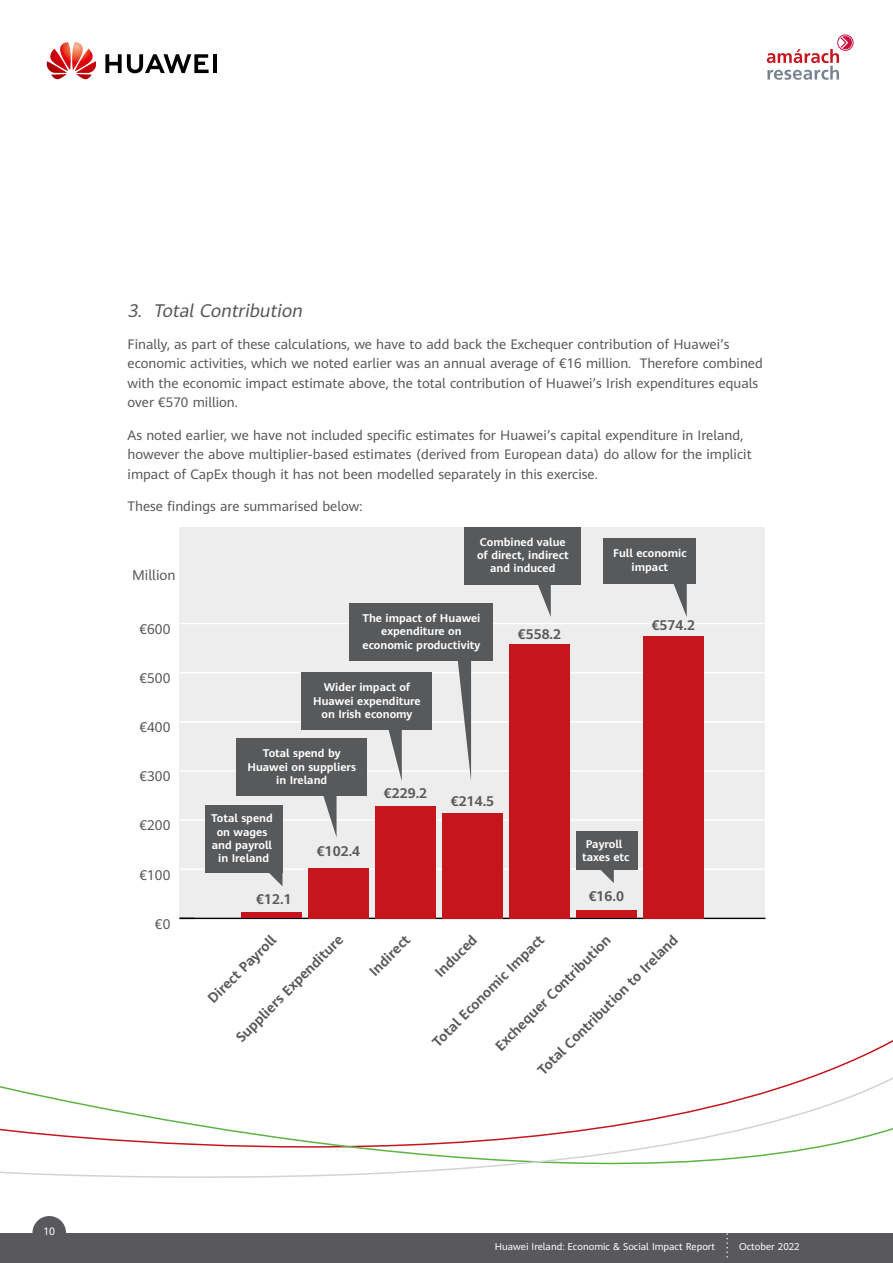
<style>
.page{position:relative;width:893px;height:1263px;background:#fff}
.page>*{position:absolute;margin:0;border:0;box-sizing:border-box;transform-origin:0 0}
.t1{font:italic 18px "Huawei Sans";color:#58595b}
.t2{font:700 13.8px "Huawei Sans";color:#58595b}
.t3{font:13.8px "Huawei Sans";color:#58595b}
.t4{font:13.5px/19.5px "Huawei Sans";color:#58595b}
.t5{font:700 11.1px/13.2px "Huawei Sans";color:#fff;text-align:center}
.t6{font:10.5px "Huawei Sans";color:#fff}
.t7{font:9.75px "Huawei Sans";color:#fff}
</style>
<div class="page">
<div style="left:837px;top:35px;width:16px;height:16px;border:1px solid #c80f3f;border-radius:50%"></div>
<svg style="left:767px;top:36px;width:85px;height:44px"></svg>
<hr style="left:213px;top:54px;width:4px;height:19px;background:#000">
<svg style="left:105px;top:54px;width:104px;height:19px"></svg>
<img style="left:60px;top:42px;width:28px;height:28px">
<div style="left:180px;top:527px;width:585px;height:391px;background:#ededee"></div>
<hr style="left:180px;top:918px;width:585px;height:1px;background:#000">
<hr style="left:180px;top:868px;width:585px;height:2px;background:#fff">
<hr style="left:180px;top:819px;width:585px;height:2px;background:#fff">
<hr style="left:180px;top:770px;width:585px;height:2px;background:#fff">
<hr style="left:180px;top:721px;width:585px;height:1px;background:#fff">
<hr style="left:180px;top:672px;width:585px;height:1px;background:#fff">
<hr style="left:180px;top:623px;width:585px;height:1px;background:#fff">
<div style="left:643px;top:636px;width:60px;height:282px;background:#c4161c"></div>
<div style="left:576px;top:910px;width:60px;height:8px;background:#c4161c"></div>
<div style="left:509px;top:644px;width:61px;height:274px;background:#c4161c"></div>
<div style="left:442px;top:813px;width:61px;height:105px;background:#c4161c"></div>
<div style="left:375px;top:806px;width:61px;height:112px;background:#c4161c"></div>
<div style="left:308px;top:868px;width:61px;height:50px;background:#c4161c"></div>
<div style="left:241px;top:912px;width:61px;height:6px;background:#c4161c"></div>
<div style="left:205px;top:806px;width:77px;height:67px;background:#58595b"></div>
<svg style="left:269px;top:873px;width:13px;height:13px"></svg>
<div style="left:576px;top:831px;width:62px;height:39px;background:#58595b"></div>
<svg style="left:601px;top:870px;width:13px;height:13px"></svg>
<div style="left:237px;top:738px;width:130px;height:58px;background:#58595b"></div>
<svg style="left:323px;top:796px;width:14px;height:41px"></svg>
<div style="left:464px;top:527px;width:117px;height:57px;background:#58595b"></div>
<svg style="left:537px;top:584px;width:14px;height:33px"></svg>
<div style="left:603px;top:538px;width:93px;height:46px;background:#58595b"></div>
<svg style="left:673px;top:584px;width:14px;height:33px"></svg>
<div style="left:302px;top:672px;width:130px;height:58px;background:#58595b"></div>
<svg style="left:388px;top:730px;width:14px;height:51px"></svg>
<div style="left:350px;top:603px;width:143px;height:58px;background:#58595b"></div>
<svg style="left:458px;top:661px;width:13px;height:119px"></svg>
<svg style="left:0;top:1054px;width:893px;height:124px"></svg>
<div style="left:0;top:1233px;width:893px;height:30px;background:#59595c"></div>
<div style="left:32px;top:1216px;width:34px;height:33px;background:#59595c;border-radius:50%"></div>
<svg style="left:726px;top:1233px;width:2px;height:25px"></svg>
<p class="t6" style="left:43px;top:1224px;width:13px">10</p>
<h1 class="t1" style="left:128px;top:297px;width:180px">3. Total Contribution</h1>
<p class="t4" style="left:128px;top:334px;width:637px">Finally, as part of these calculations, we have to add back the Exchequer contribution of Huawei’s economic activities, which we noted earlier was an annual average of €16 million. Therefore combined with the economic impact estimate above, the total contribution of Huawei’s Irish expenditures equals over €570 million.</p>
<p class="t4" style="left:128px;top:424px;width:625px">As noted earlier, we have not included specific estimates for Huawei’s capital expenditure in Ireland, however the above multiplier-based estimates (derived from European data) do allow for the implicit impact of CapEx though it has not been modelled separately in this exercise.</p>
<p class="t4" style="left:128px;top:496px;width:237px">These findings are summarised below:</p>
<p class="t3" style="left:132px;top:565px;width:45px">Million</p>
<p class="t3" style="left:140px;top:619px;width:32px">€600</p>
<p class="t3" style="left:140px;top:668px;width:32px">€500</p>
<p class="t3" style="left:140px;top:717px;width:32px">€400</p>
<p class="t3" style="left:140px;top:767px;width:32px">€300</p>
<p class="t3" style="left:140px;top:816px;width:32px">€200</p>
<p class="t3" style="left:140px;top:865px;width:32px">€100</p>
<p class="t3" style="left:155px;top:914px;width:17px">€0</p>
<p class="t5" style="left:477px;top:535px;width:93px">Combined value of direct, indirect and induced</p>
<p class="t5" style="left:613px;top:546px;width:75px">Full economic impact</p>
<p class="t5" style="left:362px;top:611px;width:120px">The impact of Huawei expenditure on economic productivity</p>
<p class="t5" style="left:313px;top:680px;width:109px">Wider impact of<br>Huawei expenditure on Irish economy</p>
<p class="t5" style="left:247px;top:746px;width:110px">Total spend by<br>Huawei on suppliers in Ireland</p>
<p class="t5" style="left:211px;top:811px;width:63px">Total spend on wages and payroll in Ireland</p>
<p class="t2" style="left:256px;top:889px;width:37px">€12.1</p>
<p class="t2" style="left:317px;top:841px;width:45px">€102.4</p>
<p class="t2" style="left:384px;top:783px;width:45px">€229.2</p>
<p class="t2" style="left:451px;top:792px;width:45px">€214.5</p>
<p class="t2" style="left:518px;top:624px;width:45px">€558.2</p>
<p class="t2" style="left:652px;top:616px;width:45px">€574.2</p>
<p class="t5" style="left:582px;top:837px;width:49px">Payroll taxes etc</p>
<p class="t2" style="left:589px;top:887px;width:37px">€16.0</p>
<p class="t2" style="left:203px;top:994px;width:91px;rotate:-45deg">Direct Payroll</p>
<p class="t2" style="left:533px;top:1066px;width:193px;rotate:-45deg">Total Contribution to Ireland</p>
<p class="t2" style="left:232px;top:1033px;width:146px;rotate:-45deg">Suppliers Expenditure</p>
<p class="t2" style="left:365px;top:966px;width:52px;rotate:-45deg">Indirect</p>
<p class="t2" style="left:431px;top:968px;width:54px;rotate:-45deg">Induced</p>
<p class="t2" style="left:428px;top:1037px;width:153px;rotate:-45deg">Total Economic Impact</p>
<p class="t2" style="left:491px;top:1041px;width:158px;rotate:-45deg">Exchequer Contribution</p>
<p class="t7" style="left:495px;top:1240px;width:222px">Huawei Ireland: Economic &amp; Social Impact Report</p>
<p class="t7" style="left:739px;top:1240px;width:62px">October 2022</p>
</div>
